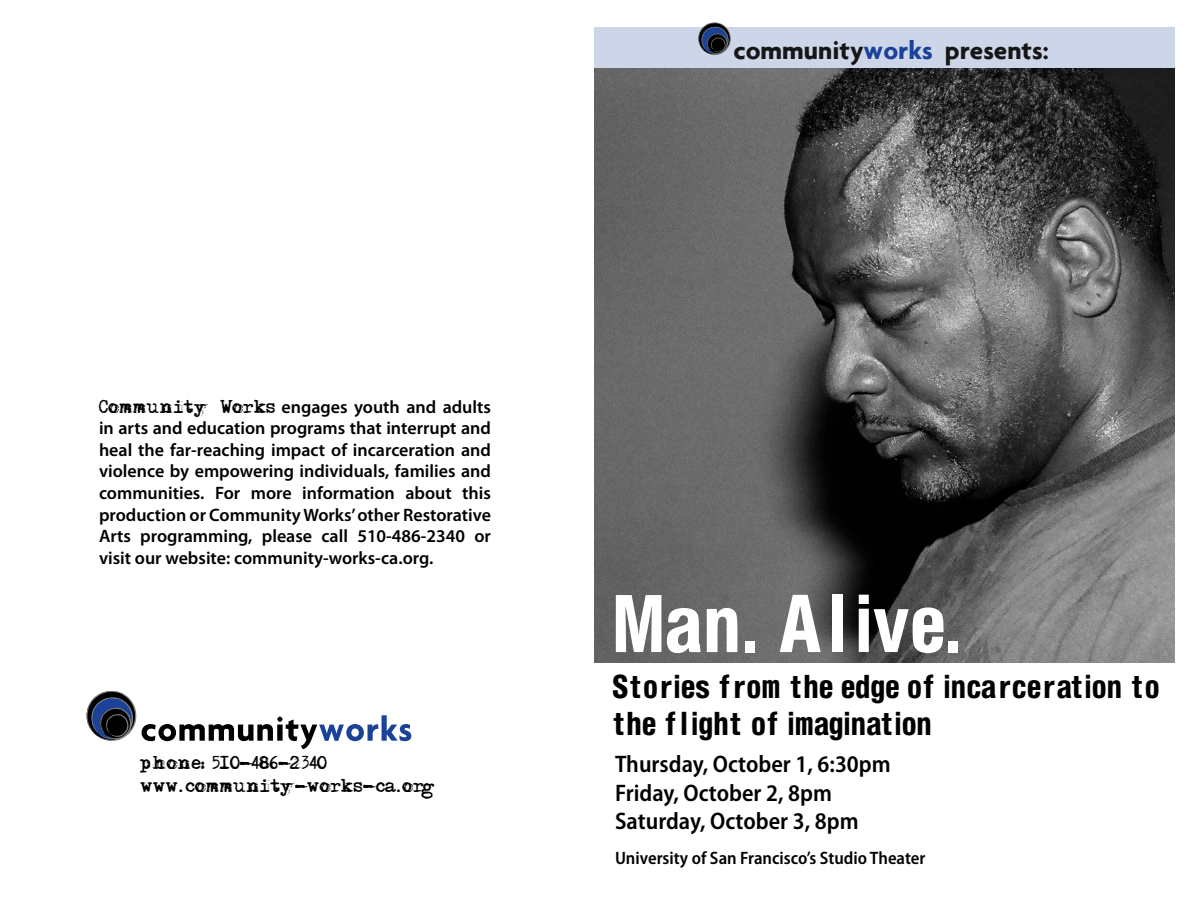
<style>
.page{position:relative;width:1188px;height:918px;background:#fff}
.page>*{position:absolute;margin:0;border:0;box-sizing:border-box;transform-origin:0 0}
.t1{font:78px "Helvetica LTMM 467 201";color:#fff;scale:.9 1}
.t2{font:31.5px/37.8px "Helvetica LTMM 467 1000";color:#000}
.t3{font:700 27px "Agenda";color:#171617}
.t4{font:600 semi-condensed 24px/28.8px "Myriad Pro";color:#000}
.t5{font:600 18px/21.6px "Myriad Pro";color:#000;text-align:justify}
.t6{font:600 semi-condensed 18px "Myriad Pro";color:#000}
.t7{font:16.5px/22.5px "Adler";color:#000}
.s1{color:#1b4298}
.s2{font-family:"Adler";font-weight:400;font-size:16.5px}
.s3{font-family:"Helvetica LTMM 467 267"}
.s4{font-family:"Helvetica LTMM 534 534"}
.s5{font-family:"Helvetica LTMM 534 467"}
.s6{font-family:"Helvetica LTMM 600 334"}
.s7{font-family:"Helvetica LTMM 467 1000"}
.s8{font-family:"Helvetica LTMM 467 401"}
.s9{font-family:"Helvetica LTMM 534 600"}
.s10{font-family:"Helvetica LTMM 667 201"}
.s11{font-family:"Helvetica LTMM 600 401"}
.s12{font-family:"Helvetica LTMM 534 667"}
.s13{font-family:"Helvetica LTMM 467 68"}
</style>
<div class="page">
<img style="left:594px;top:68px;width:580px;height:595px">
<div style="left:594px;top:27px;width:580px;height:41px;background:#cdd5e8"></div>
<svg style="left:698px;top:22px;width:33px;height:34px"></svg>
<svg style="left:86px;top:690px;width:325px;height:59px"></svg>
<h3 class="t3" style="left:733px;top:34px;width:317px">community<span class="s1">works</span> presents:</h3>
<p class="t5" style="left:99px;top:395px;width:394px"><span class="s2">Community Works</span> engages youth and adults in arts and education programs that interrupt and heal the far-reaching impact of incarceration and violence by empowering individuals, families and communities. For more information about this production or Community Works’ other Restorative Arts programming, please call 510-486-2340 or visit our website: community-works-ca.org.</p>
<p class="t7" style="left:140px;top:755px;width:296px">phone: 510-486-2340 www.community-works-ca.org</p>
<h1 class="t1" style="left:612px;top:576px;width:390px"><span class="s3">M</span><span class="s4">a</span><span class="s5">n</span>. <span class="s6">A</span><span class="s7">l</span><span class="s8">i</span><span class="s9">v</span><span class="s10">e</span>.</h1>
<h2 class="t2" style="left:612px;top:666px;width:549px"><span class="s11">S</span>t<span class="s6">o</span>r<span class="s8">i</span><span class="s10">e</span><span class="s12">s</span> fr<span class="s6">o</span><span class="s13">m</span> t<span class="s11">h</span><span class="s10">e e</span><span class="s11">d</span><span class="s6">g</span><span class="s10">e</span> <span class="s6">o</span>f <span class="s8">i</span><span class="s5">n</span><span class="s11">c</span><span class="s4">a</span>r<span class="s11">c</span><span class="s10">e</span>r<span class="s4">a</span>t<span class="s8">i</span><span class="s6">o</span><span class="s5">n</span> t<span class="s6">o </span>t<span class="s11">h</span><span class="s10">e</span> fl<span class="s8">i</span><span class="s6">g</span><span class="s11">h</span>t <span class="s6">o</span>f <span class="s8">i</span><span class="s13">m</span><span class="s4">a</span><span class="s6">g</span><span class="s8">i</span><span class="s5">n</span><span class="s4">a</span>t<span class="s8">i</span><span class="s6">o</span><span class="s5">n</span></h2>
<h3 class="t4" style="left:615px;top:750px;width:277px">Thursday, October 1, 6:30pm<br>Friday, October 2, 8pm<br>Saturday, October 3, 8pm</h3>
<p class="t6" style="left:615px;top:849px;width:312px">University of San Francisco’s Studio Theater</p>
</div>
